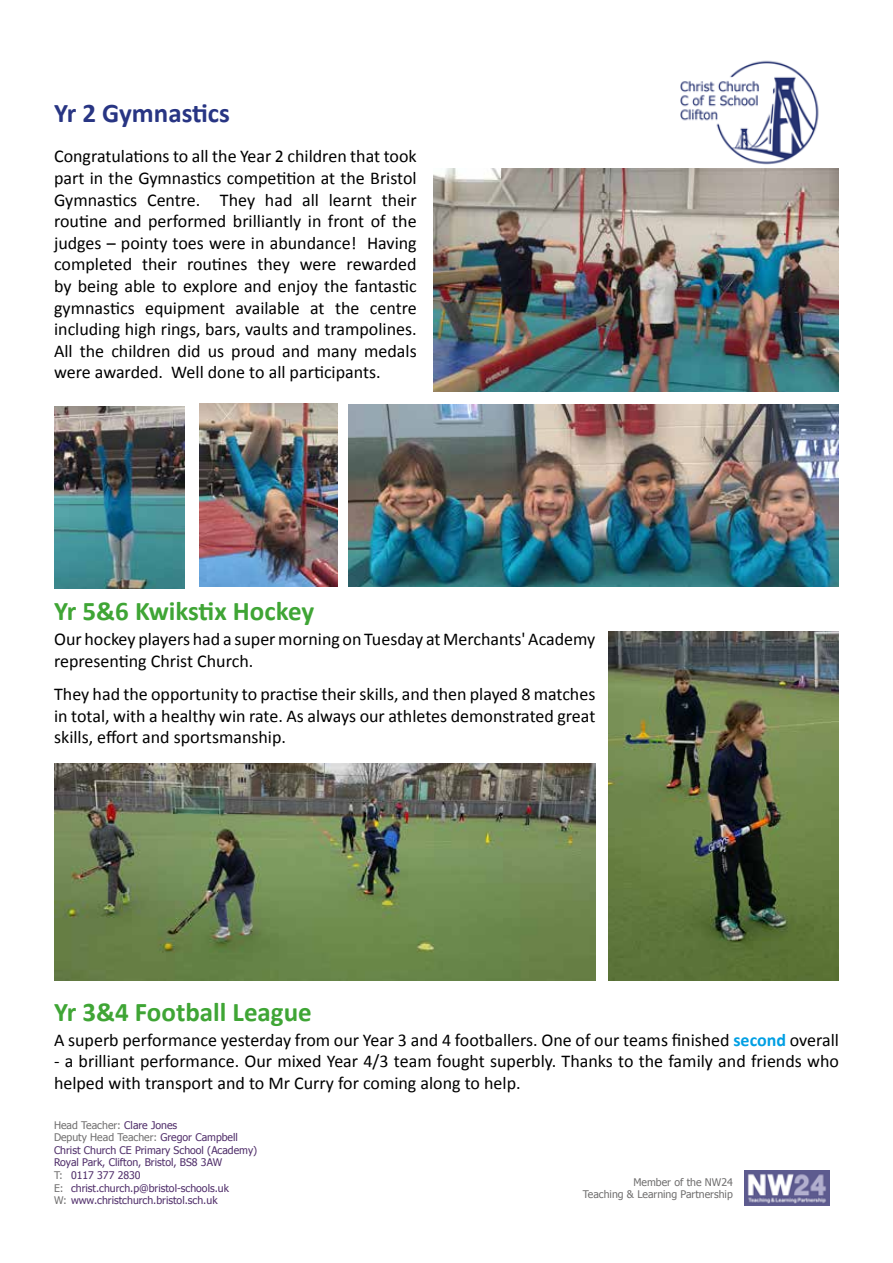
<style>
.page{position:relative;width:893px;height:1263px;background:#fff}
.page>*{position:absolute;margin:0;border:0;box-sizing:border-box;transform-origin:0 0}
.t1{font:700 27px "Calibri";color:#3fa535}
.t2{font:700 27px "Calibri";color:#283583}
.t3{font:18px/21.6px "Calibri";color:#000}
.t4{font:10.5px/12.6px "Tahoma";color:#502e6a}
.t5{font:10.5px/12.6px "Tahoma";color:#706f6f;text-align:right}
.s1{font-weight:700;color:#009fe3}
.s2{color:#706f6f}
</style>
<div class="page">
<img style="left:680px;top:60px;width:139px;height:105px">
<img style="left:744px;top:1171px;width:85px;height:35px">
<img style="left:54px;top:764px;width:541px;height:217px">
<img style="left:608px;top:631px;width:231px;height:350px">
<img style="left:434px;top:168px;width:405px;height:223px">
<img style="left:349px;top:405px;width:490px;height:182px">
<img style="left:200px;top:404px;width:138px;height:182px">
<img style="left:54px;top:406px;width:131px;height:182px">
<h1 class="t2" style="left:54px;top:96px;width:177px">Yr 2 Gymnastics</h1>
<p class="t3" style="left:54px;top:146px;width:364px;text-align:justify">Congratulations to all the Year 2 children that took part in the Gymnastics competition at the Bristol Gymnastics Centre. They had all learnt their routine and performed brilliantly in front of the judges – pointy toes were in abundance! Having completed their routines they were rewarded by being able to explore and enjoy the fantastic gymnastics equipment available at the centre including high rings, bars, vaults and trampolines.<br>All the children did us proud and many medals were awarded. Well done to all participants.</p>
<h1 class="t1" style="left:54px;top:594px;width:262px">Yr 5&amp;6 Kwikstix Hockey</h1>
<p class="t3" style="left:54px;top:628px;width:543px">Our hockey players had a super morning on Tuesday at Merchants' Academy representing Christ Church.</p>
<p class="t3" style="left:54px;top:683px;width:543px;text-align:justify">They had the opportunity to practise their skills, and then played 8 matches in total, with a healthy win rate. As always our athletes demonstrated great skills, effort and sportsmanship.</p>
<h1 class="t1" style="left:54px;top:994px;width:259px">Yr 3&amp;4 Football League</h1>
<p class="t3" style="left:54px;top:1029px;width:786px">A superb performance yesterday from our Year 3 and 4 footballers. One of our teams finished <span class="s1">second</span> overall</p>
<p class="t3" style="left:54px;top:1050px;width:786px">- a brilliant performance. Our mixed Year 4/3 team fought superbly. Thanks to the family and friends who helped with transport and to Mr Curry for coming along to help.</p>
<p class="t4" style="left:54px;top:1118px;width:205px"><span class="s2">Head Teacher:</span> Clare Jones<br><span class="s2">Deputy Head Teacher:</span> Gregor Campbell Christ Church CE Primary School (Academy)<br>Royal Park, Clifton, Bristol, BS8 3AW<br><span class="s2">T:</span> 0117 377 2830<br><span class="s2">E:</span> christ.church.p@bristol-schools.uk<br><span class="s2">W:</span> www.christchurch.bristol.sch.uk</p>
<p class="t5" style="left:583px;top:1175px;width:152px">Member of the NW24<br>Teaching &amp; Learning Partnership</p>
</div>
